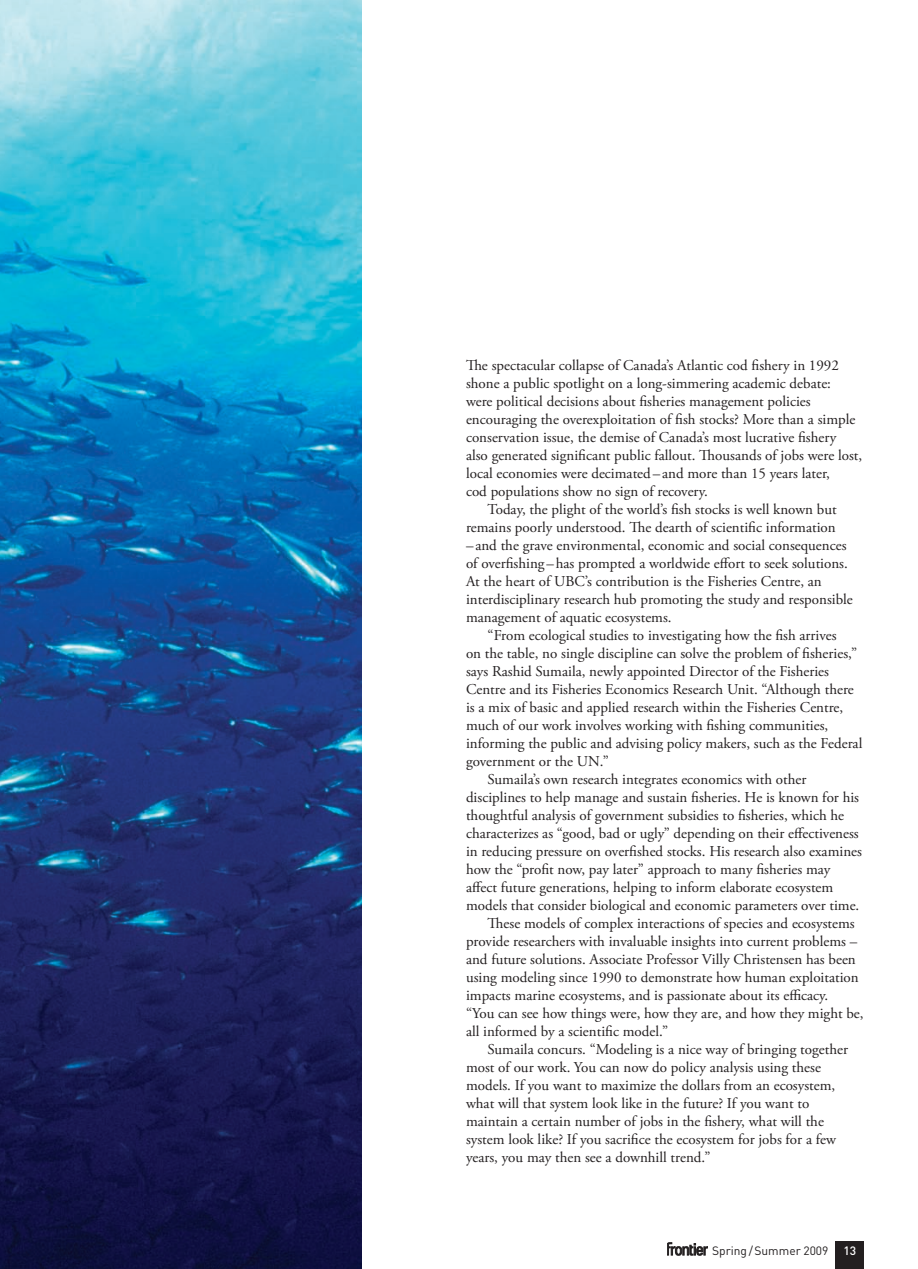
<style>
.page{position:relative;width:918px;height:1269px;background:#fff}
.page>*{position:absolute;margin:0;border:0;box-sizing:border-box;transform-origin:0 0}
.t1{font:15px "Adobe Garamond Pro";color:#231f20}
.t2{font:12px "DIN";color:#231f20}
.t3{font:500 12px "DIN";color:#fff}
</style>
<div class="page">
<svg style="left:667px;top:1243px;width:41px;height:12px"></svg>
<img style="left:0;top:0;width:362px;height:1269px">
<div style="left:836px;top:1241px;width:28px;height:28px;background:#231f20"></div>
<p class="t1" style="left:466px;top:356px;width:374px">The spectacular collapse of Canada’s Atlantic cod fishery in 1992</p>
<p class="t1" style="left:466px;top:374px;width:367px">shone a public spotlight on a long-simmering academic debate:</p>
<p class="t1" style="left:466px;top:392px;width:346px">were political decisions about fisheries management policies</p>
<p class="t1" style="left:466px;top:410px;width:391px">encouraging the overexploitation of fish stocks? More than a simple</p>
<p class="t1" style="left:466px;top:428px;width:372px">conservation issue, the demise of Canada’s most lucrative fishery</p>
<p class="t1" style="left:466px;top:446px;width:398px">also generated significant public fallout. Thousands of jobs were lost,</p>
<p class="t1" style="left:466px;top:464px;width:365px">local economies were decimated– and more than 15 years later,</p>
<p class="t1" style="left:466px;top:482px;width:243px">cod populations show no sign of recovery.</p>
<p class="t1" style="left:488px;top:500px;width:351px">Today, the plight of the world’s fish stocks is well known but</p>
<p class="t1" style="left:466px;top:518px;width:371px">remains poorly understood. The dearth of scientific information</p>
<p class="t1" style="left:466px;top:536px;width:382px">–and the grave environmental, economic and social consequences</p>
<p class="t1" style="left:466px;top:554px;width:383px">of overfishing –has prompted a worldwide effort to seek solutions.</p>
<p class="t1" style="left:466px;top:572px;width:357px">At the heart of UBC’s contribution is the Fisheries Centre, an</p>
<p class="t1" style="left:466px;top:590px;width:388px">interdisciplinary research hub promoting the study and responsible</p>
<p class="t1" style="left:466px;top:608px;width:207px">management of aquatic ecosystems.</p>
<p class="t1" style="left:488px;top:626px;width:351px">“From ecological studies to investigating how the fish arrives</p>
<p class="t1" style="left:466px;top:644px;width:393px">on the table, no single discipline can solve the problem of fisheries,”</p>
<p class="t1" style="left:466px;top:662px;width:365px">says Rashid Sumaila, newly appointed Director of the Fisheries</p>
<p class="t1" style="left:466px;top:680px;width:389px">Centre and its Fisheries Economics Research Unit. “Although there</p>
<p class="t1" style="left:466px;top:698px;width:379px">is a mix of basic and applied research within the Fisheries Centre,</p>
<p class="t1" style="left:466px;top:716px;width:364px">much of our work involves working with fishing communities,</p>
<p class="t1" style="left:466px;top:734px;width:398px">informing the public and advising policy makers, such as the Federal</p>
<p class="t1" style="left:466px;top:752px;width:144px">government or the UN.”</p>
<p class="t1" style="left:488px;top:770px;width:320px">Sumaila’s own research integrates economics with other</p>
<p class="t1" style="left:466px;top:788px;width:395px">disciplines to help manage and sustain fisheries. He is known for his</p>
<p class="t1" style="left:466px;top:806px;width:380px">thoughtful analysis of government subsidies to fisheries, which he</p>
<p class="t1" style="left:466px;top:824px;width:394px">characterizes as “good, bad or ugly” depending on their effectiveness</p>
<p class="t1" style="left:466px;top:842px;width:398px">in reducing pressure on overfished stocks. His research also examines</p>
<p class="t1" style="left:466px;top:860px;width:366px">how the “profit now, pay later” approach to many fisheries may</p>
<p class="t1" style="left:466px;top:878px;width:369px">affect future generations, helping to inform elaborate ecosystem</p>
<p class="t1" style="left:466px;top:896px;width:395px">models that consider biological and economic parameters over time.</p>
<p class="t1" style="left:488px;top:914px;width:369px">These models of complex interactions of species and ecosystems</p>
<p class="t1" style="left:466px;top:932px;width:393px">provide researchers with invaluable insights into current problems –</p>
<p class="t1" style="left:466px;top:950px;width:391px">and future solutions. Associate Professor Villy Christensen has been</p>
<p class="t1" style="left:466px;top:968px;width:394px">using modeling since 1990 to demonstrate how human exploitation</p>
<p class="t1" style="left:466px;top:986px;width:364px">impacts marine ecosystems, and is passionate about its efficacy.</p>
<p class="t1" style="left:466px;top:1004px;width:399px">“You can see how things were, how they are, and how they might be,</p>
<p class="t1" style="left:466px;top:1022px;width:204px">all informed by a scientific model.”</p>
<p class="t1" style="left:488px;top:1040px;width:362px">Sumaila concurs. “Modeling is a nice way of bringing together</p>
<p class="t1" style="left:466px;top:1058px;width:356px">most of our work. You can now do policy analysis using these</p>
<p class="t1" style="left:466px;top:1076px;width:371px">models. If you want to maximize the dollars from an ecosystem,</p>
<p class="t1" style="left:466px;top:1094px;width:345px">what will that system look like in the future? If you want to</p>
<p class="t1" style="left:466px;top:1112px;width:359px">maintain a certain number of jobs in the fishery, what will the</p>
<p class="t1" style="left:466px;top:1130px;width:372px">system look like? If you sacrifice the ecosystem for jobs for a few</p>
<p class="t1" style="left:466px;top:1148px;width:246px">years, you may then see a downhill trend.”</p>
<p class="t2" style="left:712px;top:1243px;width:118px">Spring/Summer 2009</p>
<p class="t3" style="left:844px;top:1243px;width:14px">13</p>
</div>
